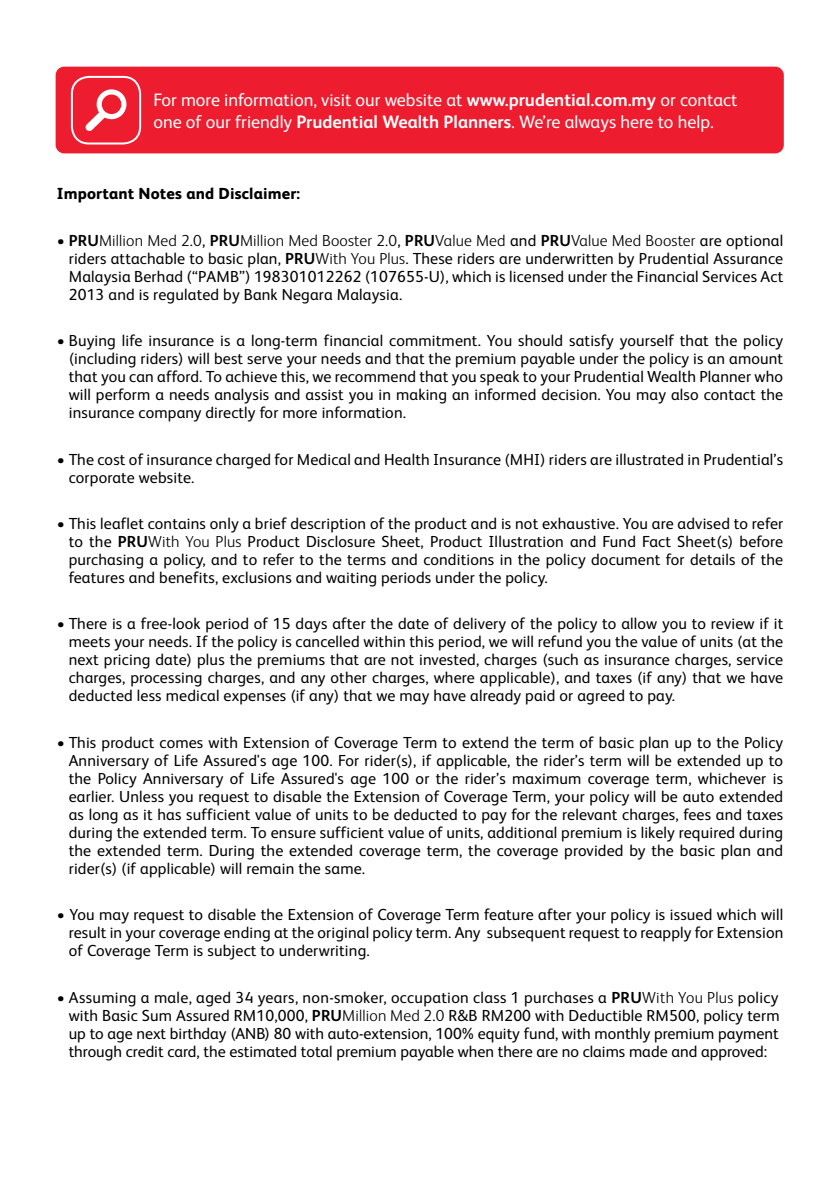
<style>
.page{position:relative;width:840px;height:1191px;background:#fff}
.page>*{position:absolute;margin:0;border:0;box-sizing:border-box;transform-origin:0 0}
.t1{font:18px/22px "FS Albert Pro";color:#fff}
.t2{font:16px/18px "FS Albert Pro";letter-spacing:.01em;color:#000;text-align:justify}
.t3{font:800 16px "FS Albert Pro";letter-spacing:.01em;color:#000}
.s1{font-weight:700}
.s2{font-weight:300}
</style>
<div class="page">
<div style="left:56px;top:67px;width:727px;height:86px;background:#ed1c2e;border-radius:9px"></div>
<div style="left:71px;top:76px;width:70px;height:68px;border:2px solid #fff;border-radius:17px"></div>
<svg style="left:85px;top:89px;width:41px;height:42px"></svg>
<p class="t1" style="left:153px;top:87px;width:585px">For more information, visit our website at <span class="s1">www.prudential.com.my</span> or contact one of our friendly <span class="s1">Prudential Wealth Planners</span>. We’re always here to help.</p>
<p class="t3" style="left:57px;top:181px;width:245px">Important Notes and Disclaimer:</p>
<p class="t2" style="left:69px;top:230px;width:715px;text-indent:-12px">• <span class="s1">PRU</span><span class="s2">Million Med 2.0</span>, <span class="s1">PRU</span><span class="s2">Million Med Booster 2.0</span>, <span class="s1">PRU</span><span class="s2">Value Med</span> and <span class="s1">PRU</span><span class="s2">Value Med Booster</span> are optional riders attachable to basic plan, <span class="s1">PRU</span><span class="s2">With You Plus</span>. These riders are underwritten by Prudential Assurance Malaysia Berhad (“PAMB”) 198301012262 (107655-U), which is licensed under the Financial Services Act 2013 and is regulated by Bank Negara Malaysia.</p>
<p class="t2" style="left:69px;top:330px;width:715px;text-indent:-12px">• Buying life insurance is a long-term financial commitment. You should satisfy yourself that the policy (including riders) will best serve your needs and that the premium payable under the policy is an amount that you can afford. To achieve this, we recommend that you speak to your Prudential Wealth Planner who will perform a needs analysis and assist you in making an informed decision. You may also contact the insurance company directly for more information.</p>
<p class="t2" style="left:69px;top:449px;width:715px;text-indent:-12px">• The cost of insurance charged for Medical and Health Insurance (MHI) riders are illustrated in Prudential’s corporate website.</p>
<p class="t2" style="left:69px;top:513px;width:715px;text-indent:-12px">• This leaflet contains only a brief description of the product and is not exhaustive. You are advised to refer to the <span class="s1">PRU</span><span class="s2">With You Plus</span> Product Disclosure Sheet, Product Illustration and Fund Fact Sheet(s) before purchasing a policy, and to refer to the terms and conditions in the policy document for details of the features and benefits, exclusions and waiting periods under the policy.</p>
<p class="t2" style="left:69px;top:614px;width:715px;text-indent:-12px">• There is a free-look period of 15 days after the date of delivery of the policy to allow you to review if it meets your needs. If the policy is cancelled within this period, we will refund you the value of units (at the next pricing date) plus the premiums that are not invested, charges (such as insurance charges, service charges, processing charges, and any other charges, where applicable), and taxes (if any) that we have deducted less medical expenses (if any) that we may have already paid or agreed to pay.</p>
<p class="t2" style="left:69px;top:732px;width:715px;text-indent:-12px">• This product comes with Extension of Coverage Term to extend the term of basic plan up to the Policy Anniversary of Life Assured's age 100. For rider(s), if applicable, the rider’s term will be extended up to the Policy Anniversary of Life Assured's age 100 or the rider’s maximum coverage term, whichever is earlier. Unless you request to disable the Extension of Coverage Term, your policy will be auto extended as long as it has sufficient value of units to be deducted to pay for the relevant charges, fees and taxes during the extended term. To ensure sufficient value of units, additional premium is likely required during the extended term. During the extended coverage term, the coverage provided by the basic plan and rider(s) (if applicable) will remain the same.</p>
<p class="t2" style="left:69px;top:904px;width:715px;text-indent:-12px">• You may request to disable the Extension of Coverage Term feature after your policy is issued which will result in your coverage ending at the original policy term. Any subsequent request to reapply for Extension of Coverage Term is subject to underwriting.</p>
<p class="t2" style="left:69px;top:987px;width:712px;text-indent:-12px">• Assuming a male, aged 34 years, non-smoker, occupation class 1 purchases a <span class="s1">PRU</span><span class="s2">With You Plus</span> policy with Basic Sum Assured RM10,000, <span class="s1">PRU</span><span class="s2">Million Med 2.0</span> R&amp;B RM200 with Deductible RM500, policy term up to age next birthday (ANB) 80 with auto-extension, 100% equity fund, with monthly premium payment through credit card, the estimated total premium payable when there are no claims made and approved:</p>
</div>
